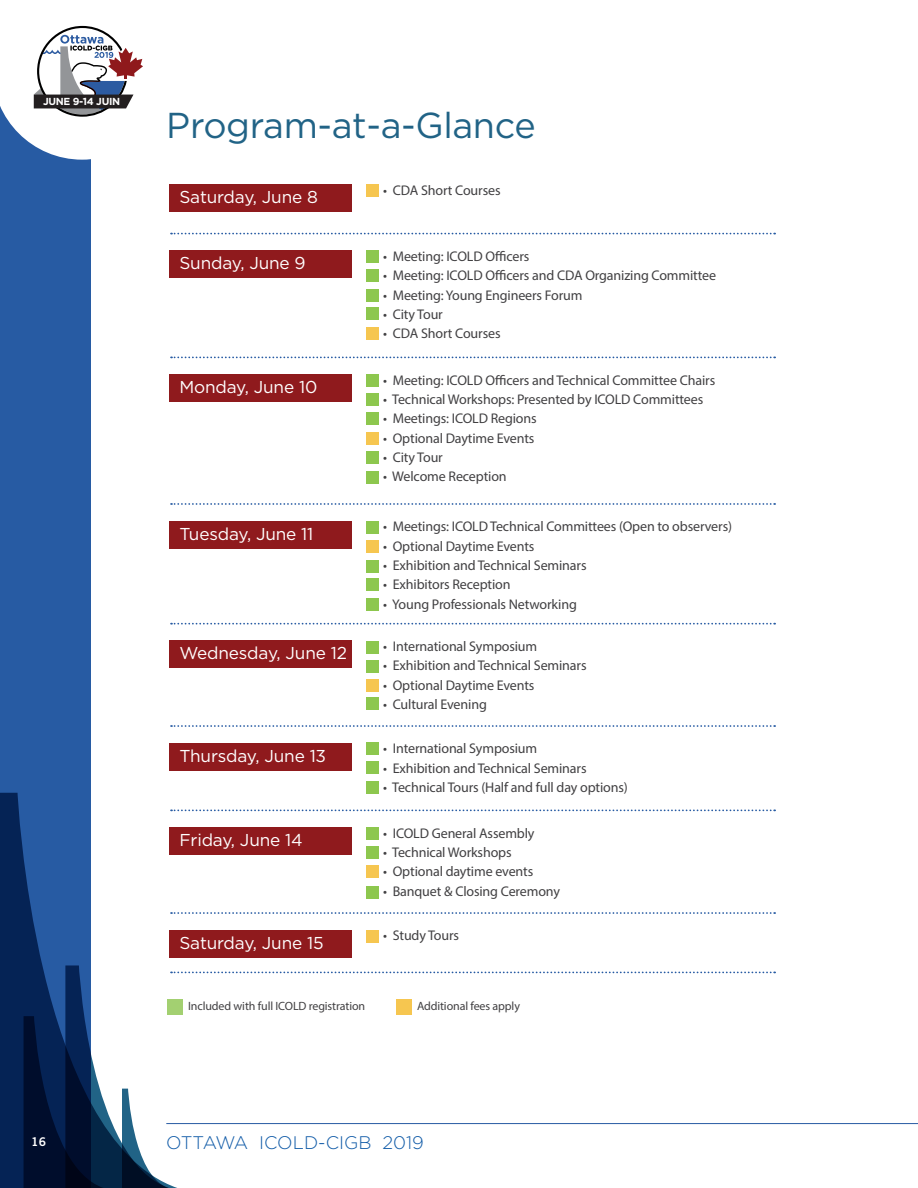
<style>
.page{position:relative;width:918px;height:1188px;background:#fff}
.page>*{position:absolute;margin:0;border:0;box-sizing:border-box;transform-origin:0 0}
.t1{font:36px "Gotham";letter-spacing:-.01em;color:#216386}
.t2{font:300 18.15px "Gotham";color:#125ca8}
.t3{font:17.25px "Gotham";letter-spacing:-.01em;color:#fff}
.t4{font:14.1px "Myriad Pro";letter-spacing:-.01em;color:#414042}
.t5{font:12px "Myriad Pro";letter-spacing:-.01em;color:#414042}
.t6{font:12px "Trade Gothic Bold Two";color:#fff}
.t7{font:700 10.2px "Gotham";letter-spacing:-.03em;color:#fff}
</style>
<div class="page">
<div style="left:0;top:59px;width:91px;height:1129px;background:#275ba3"></div>
<svg style="left:0;top:793px;width:219px;height:395px"></svg>
<svg style="left:0;top:25px;width:143px;height:135px"></svg>
<hr style="left:166px;top:1123px;width:752px;height:1px;background:#275ba3">
<div style="left:170px;top:185px;width:182px;height:27px;background:#8f1a1d"></div>
<div style="left:170px;top:250px;width:182px;height:28px;background:#8f1a1d"></div>
<div style="left:170px;top:374px;width:182px;height:28px;background:#8f1a1d"></div>
<div style="left:170px;top:521px;width:182px;height:27px;background:#8f1a1d"></div>
<div style="left:170px;top:640px;width:182px;height:28px;background:#8f1a1d"></div>
<div style="left:170px;top:743px;width:182px;height:27px;background:#8f1a1d"></div>
<div style="left:170px;top:827px;width:182px;height:28px;background:#8f1a1d"></div>
<div style="left:170px;top:930px;width:182px;height:27px;background:#8f1a1d"></div>
<svg style="left:171px;top:233px;width:604px;height:1px"></svg>
<svg style="left:171px;top:357px;width:604px;height:1px"></svg>
<svg style="left:171px;top:503px;width:604px;height:2px"></svg>
<svg style="left:171px;top:623px;width:604px;height:2px"></svg>
<svg style="left:171px;top:725px;width:604px;height:2px"></svg>
<svg style="left:171px;top:809px;width:604px;height:2px"></svg>
<svg style="left:171px;top:912px;width:604px;height:2px"></svg>
<svg style="left:24px;top:965px;width:751px;height:223px"></svg>
<div style="left:168px;top:999px;width:15px;height:15px;background:#a3d071"></div>
<div style="left:367px;top:185px;width:12px;height:12px;background:#f6c650"></div>
<div style="left:367px;top:327px;width:12px;height:12px;background:#f6c650"></div>
<div style="left:367px;top:432px;width:12px;height:12px;background:#f6c650"></div>
<div style="left:367px;top:541px;width:12px;height:12px;background:#f6c650"></div>
<div style="left:367px;top:660px;width:12px;height:12px;background:#8dc74e"></div>
<div style="left:367px;top:866px;width:12px;height:12px;background:#f6c650"></div>
<div style="left:367px;top:930px;width:12px;height:12px;background:#f6c650"></div>
<div style="left:367px;top:250px;width:12px;height:12px;background:#8dc74e"></div>
<div style="left:367px;top:375px;width:12px;height:12px;background:#8dc74e"></div>
<div style="left:367px;top:394px;width:12px;height:12px;background:#8dc74e"></div>
<div style="left:367px;top:413px;width:12px;height:12px;background:#8dc74e"></div>
<div style="left:367px;top:452px;width:12px;height:12px;background:#8dc74e"></div>
<div style="left:367px;top:472px;width:12px;height:12px;background:#8dc74e"></div>
<div style="left:367px;top:521px;width:12px;height:12px;background:#8dc74e"></div>
<div style="left:367px;top:560px;width:12px;height:12px;background:#8dc74e"></div>
<div style="left:367px;top:579px;width:12px;height:12px;background:#8dc74e"></div>
<div style="left:367px;top:599px;width:12px;height:12px;background:#8dc74e"></div>
<div style="left:367px;top:641px;width:12px;height:12px;background:#8dc74e"></div>
<div style="left:367px;top:679px;width:12px;height:12px;background:#f6c650"></div>
<div style="left:367px;top:698px;width:12px;height:12px;background:#8dc74e"></div>
<div style="left:367px;top:743px;width:12px;height:12px;background:#8dc74e"></div>
<div style="left:367px;top:762px;width:12px;height:12px;background:#8dc74e"></div>
<div style="left:367px;top:781px;width:12px;height:12px;background:#8dc74e"></div>
<div style="left:367px;top:827px;width:12px;height:12px;background:#8dc74e"></div>
<div style="left:367px;top:847px;width:12px;height:12px;background:#8dc74e"></div>
<div style="left:367px;top:886px;width:12px;height:12px;background:#8dc74e"></div>
<div style="left:367px;top:270px;width:12px;height:12px;background:#8dc74e"></div>
<div style="left:367px;top:290px;width:12px;height:12px;background:#8dc74e"></div>
<div style="left:367px;top:308px;width:12px;height:12px;background:#8dc74e"></div>
<div style="left:397px;top:999px;width:15px;height:15px;background:#f6c650"></div>
<p class="t7" style="left:43px;top:95px;width:79px">JUNE 9-14 JUIN</p>
<h1 class="t1" style="left:166px;top:105px;width:371px">Program-at-a-Glance</h1>
<p class="t3" style="left:179px;top:188px;width:140px">Saturday, June 8</p>
<p class="t3" style="left:179px;top:254px;width:128px">Sunday, June 9</p>
<p class="t3" style="left:179px;top:377px;width:139px">Monday, June 10</p>
<p class="t3" style="left:179px;top:524px;width:135px">Tuesday, June 11</p>
<p class="t3" style="left:179px;top:644px;width:169px">Wednesday, June 12</p>
<p class="t3" style="left:179px;top:746px;width:148px">Thursday, June 13</p>
<p class="t3" style="left:179px;top:830px;width:125px">Friday, June 14</p>
<p class="t3" style="left:179px;top:933px;width:146px">Saturday, June 15</p>
<p class="t4" style="left:383px;top:182px;width:119px">• CDA Short Courses</p>
<p class="t4" style="left:383px;top:247px;width:148px">• Meeting: ICOLD Officers</p>
<p class="t4" style="left:383px;top:267px;width:334px">• Meeting: ICOLD Officers and CDA Organizing Committee</p>
<p class="t4" style="left:383px;top:286px;width:201px">• Meeting: Young Engineers Forum</p>
<p class="t4" style="left:383px;top:305px;width:61px">• City Tour</p>
<p class="t4" style="left:383px;top:325px;width:119px">• CDA Short Courses</p>
<p class="t4" style="left:383px;top:371px;width:333px">• Meeting: ICOLD Officers and Technical Committee Chairs</p>
<p class="t4" style="left:383px;top:391px;width:321px">• Technical Workshops: Presented by ICOLD Committees</p>
<p class="t4" style="left:383px;top:410px;width:155px">• Meetings: ICOLD Regions</p>
<p class="t4" style="left:383px;top:429px;width:153px">• Optional Daytime Events</p>
<p class="t4" style="left:383px;top:449px;width:61px">• City Tour</p>
<p class="t4" style="left:383px;top:468px;width:125px">• Welcome Reception</p>
<p class="t4" style="left:383px;top:518px;width:350px">• Meetings: ICOLD Technical Committees (Open to observers)</p>
<p class="t4" style="left:383px;top:537px;width:153px">• Optional Daytime Events</p>
<p class="t4" style="left:383px;top:557px;width:205px">• Exhibition and Technical Seminars</p>
<p class="t4" style="left:383px;top:576px;width:129px">• Exhibitors Reception</p>
<p class="t4" style="left:383px;top:595px;width:195px">• Young Professionals Networking</p>
<p class="t4" style="left:383px;top:638px;width:155px">• International Symposium</p>
<p class="t4" style="left:383px;top:657px;width:205px">• Exhibition and Technical Seminars</p>
<p class="t4" style="left:383px;top:676px;width:153px">• Optional Daytime Events</p>
<p class="t4" style="left:383px;top:696px;width:105px">• Cultural Evening</p>
<p class="t4" style="left:383px;top:740px;width:155px">• International Symposium</p>
<p class="t4" style="left:383px;top:759px;width:205px">• Exhibition and Technical Seminars</p>
<p class="t4" style="left:383px;top:779px;width:246px">• Technical Tours (Half and full day options)</p>
<p class="t4" style="left:383px;top:824px;width:153px">• ICOLD General Assembly</p>
<p class="t4" style="left:383px;top:844px;width:130px">• Technical Workshops</p>
<p class="t4" style="left:383px;top:863px;width:152px">• Optional daytime events</p>
<p class="t4" style="left:383px;top:882px;width:178px">• Banquet &amp; Closing Ceremony</p>
<p class="t4" style="left:383px;top:927px;width:77px">• Study Tours</p>
<p class="t5" style="left:188px;top:998px;width:179px">Included with full ICOLD registration</p>
<p class="t5" style="left:417px;top:998px;width:104px">Additional fees apply</p>
<p class="t6" style="left:31px;top:1134px;width:16px">16</p>
<p class="t2" style="left:166px;top:1133px;width:259px">OTTAWA ICOLD-CIGB 2019</p>
</div>
